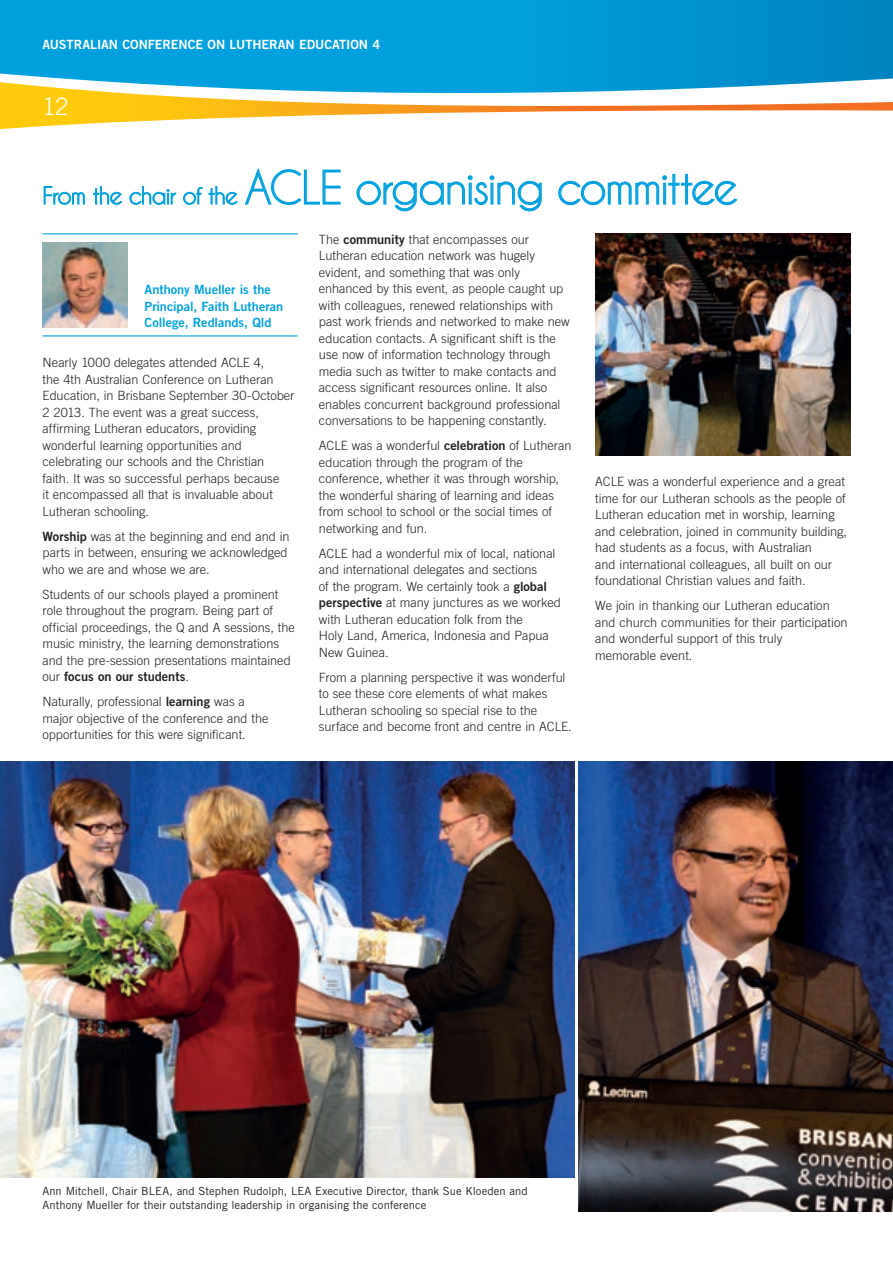
<style>
.page{position:relative;width:893px;height:1263px;background:#fff}
.page>*{position:absolute;margin:0;border:0;box-sizing:border-box;transform-origin:0 0}
.t1{font:43.5px "Caviar Dreams";letter-spacing:-.045em;color:#00a0df}
.t2{font:300 24px "Trade Gothic";color:#fff}
.t3{font:300 12.75px/16.5px "Trade Gothic";color:#231f20}
.t4{font:12.75px/16.5px "Trade Gothic Bold Two";color:#00a0df}
.t5{font:12.75px "Trade Gothic Bold Two";letter-spacing:-.005em;color:#fff}
.t6{font:12.75px "Trade Gothic Bold Two";color:#231f20}
.t7{font:11.25px/13.5px "Trade Gothic";color:#231f20}
.s1{font-size:22.5px}
.s2{font-family:"Trade Gothic Bold Two";font-weight:400}
.s3{font-family:"Trade Gothic";font-weight:300}
</style>
<div class="page">
<svg style="left:43px;top:186px;width:42px;height:19px"></svg>
<svg style="left:93px;top:186px;width:30px;height:19px"></svg>
<svg style="left:129px;top:186px;width:47px;height:19px"></svg>
<svg style="left:183px;top:186px;width:55px;height:19px"></svg>
<svg style="left:245px;top:168px;width:96px;height:37px"></svg>
<svg style="left:356px;top:175px;width:186px;height:37px"></svg>
<svg style="left:558px;top:174px;width:180px;height:31px"></svg>
<hr style="left:43px;top:233px;width:255px;height:1px;background:#00a0df">
<hr style="left:43px;top:335px;width:255px;height:1px;background:#00a0df">
<img style="left:43px;top:242px;width:85px;height:85px">
<img style="left:578px;top:761px;width:315px;height:451px">
<img style="left:595px;top:234px;width:255px;height:221px">
<img style="left:0;top:761px;width:574px;height:417px">
<svg style="left:0;top:110px;width:893px;height:20px"></svg>
<svg style="left:0;top:0;width:893px;height:110px;background:#34a7cd"></svg>
<p class="t5" style="left:43px;top:36px;width:339px">Australian Conference on Lutheran Educa tion 4</p>
<h2 class="t2" style="left:43px;top:92px;width:27px">12</h2>
<h1 class="t1" style="left:43px;top:164px;width:697px"><span class="s1">From the chair of the</span> ACLE organising committee</h1>
<p class="t4" style="left:145px;top:281px;width:140px">Anthony Mueller is the<br>Principal, Faith Lutheran<br>College, Redlands, Qld</p>
<p class="t3" style="left:43px;top:354px;width:254px">Nearly 1000 delegates attended ACLE 4,<br>the 4th Australian Conference on Lutheran Education, in Brisbane September 30-October 2 2013. The event was a great success, affirming Lutheran educators, providing wonderful learning opportunities and celebrating our schools and the Christian<br>faith. It was so successful perhaps because<br>it encompassed all that is invaluable about Lutheran schooling.</p>
<p class="t3" style="left:43px;top:528px;width:249px"><span class="s2">Worship</span> was at the beginning and end and in parts in between, ensuring we acknowledged who we are and whose we are.</p>
<p class="t3" style="left:43px;top:586px;width:254px">Students of our schools played a prominent role throughout the program. Being part of official proceedings, the Q and A sessions, the music ministry, the learning demonstrations and the pre-session presentations maintained</p>
<p class="t6" style="left:43px;top:669px;width:148px"><span class="s3">our</span> focus on our students<span class="s3">.</span></p>
<p class="t3" style="left:43px;top:693px;width:227px">Naturally, professional <span class="s2">learning</span> was a major objective of the conference and the opportunities for this were significant.</p>
<p class="t3" style="left:319px;top:231px;width:252px">The <span class="s2">community</span> that encompasses our Lutheran education network was hugely evident, and something that was only enhanced by this event, as people caught up with colleagues, renewed relationships with past work friends and networked to make new education contacts. A significant shift is the use now of information technology through media such as twitter to make contacts and access significant resources online. It also enables concurrent background professional conversations to be happening constantly.</p>
<p class="t3" style="left:319px;top:437px;width:254px">ACLE was a wonderful <span class="s2">celebration</span> of Lutheran education through the program of the conference, whether it was through worship, the wonderful sharing of learning and ideas from school to school or the social times of networking and fun.</p>
<p class="t3" style="left:319px;top:545px;width:244px">ACLE had a wonderful mix of local, national and international delegates and sections<br>of the program. We certainly took a <span class="s2">global perspective</span> at many junctures as we worked with Lutheran education folk from the<br>Holy Land, America, Indonesia and Papua New Guinea.</p>
<p class="t3" style="left:319px;top:669px;width:254px">From a planning perspective it was wonderful to see these core elements of what makes Lutheran schooling so special rise to the surface and become front and centre in ACLE.</p>
<p class="t3" style="left:595px;top:473px;width:253px">ACLE was a wonderful experience and a great time for our Lutheran schools as the people of Lutheran education met in worship, learning and celebration, joined in community building, had students as a focus, with Australian<br>and international colleagues, all built on our foundational Christian values and faith.</p>
<p class="t3" style="left:595px;top:597px;width:254px">We join in thanking our Lutheran education and church communities for their participation and wonderful support of this truly<br>memorable event.</p>
<p class="t7" style="left:43px;top:1184px;width:487px">Ann Mitchell, Chair BLEA, and Stephen Rudolph, LEA Executive Director, thank Sue Kloeden and<br>Anthony Mueller for their outstanding leadership in organising the conference</p>
</div>
